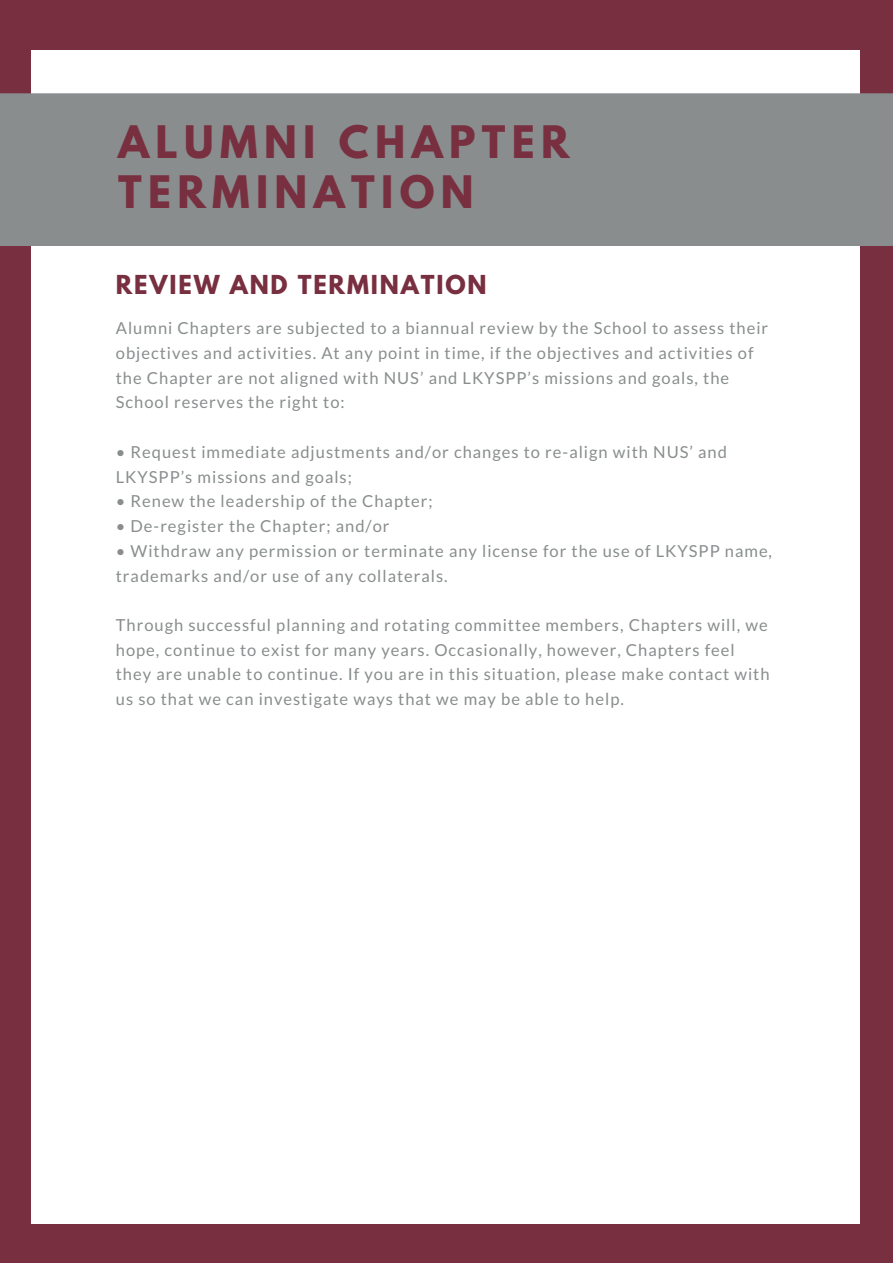
<style>
.page{position:relative;width:893px;height:1263px;background:#fff}
.page>*{position:absolute;margin:0;border:0;box-sizing:border-box;transform-origin:0 0}
.t1{font:700 39.6px/50.6px "League Spartan";letter-spacing:.16em;color:#782f40}
.t2{font:700 23.1px "League Spartan";letter-spacing:.08em;color:#782f40}
.t3{font:16.5px/24.8px "Lato";letter-spacing:.06em;color:#898d8d}
</style>
<div class="page">
<div style="left:0;top:0;width:892px;height:1262px;background:#782f40"></div>
<div style="left:31px;top:51px;width:829px;height:1173px;background:#fff"></div>
<div style="left:0;top:93px;width:892px;height:153px;background:#898d8d"></div>
<h1 class="t1" style="left:118px;top:121px;width:453px">ALUMNI CHAPTER<br>TERMINATION</h1>
<h2 class="t2" style="left:116px;top:274px;width:372px">REVIEW AND TERMINATION</h2>
<p class="t3" style="left:116px;top:315px;width:654px">Alumni Chapters are subjected to a biannual review by the School to assess their objectives and activities. At any point in time, if the objectives and activities of the Chapter are not aligned with NUS’ and LKYSPP’s missions and goals, the School reserves the right to:</p>
<p class="t3" style="left:116px;top:439px;width:612px">• Request immediate adjustments and/or changes to re-align with NUS’ and<br>LKYSPP’s missions and goals;</p>
<p class="t3" style="left:116px;top:488px;width:318px">• Renew the leadership of the Chapter;</p>
<p class="t3" style="left:116px;top:513px;width:275px">• De-register the Chapter; and/or</p>
<p class="t3" style="left:116px;top:538px;width:657px">• Withdraw any permission or terminate any license for the use of LKYSPP name, trademarks and/or use of any collaterals.</p>
<p class="t3" style="left:116px;top:612px;width:655px">Through successful planning and rotating committee members, Chapters will, we hope, continue to exist for many years. Occasionally, however, Chapters feel they are unable to continue. If you are in this situation, please make contact with us so that we can investigate ways that we may be able to help.</p>
</div>
